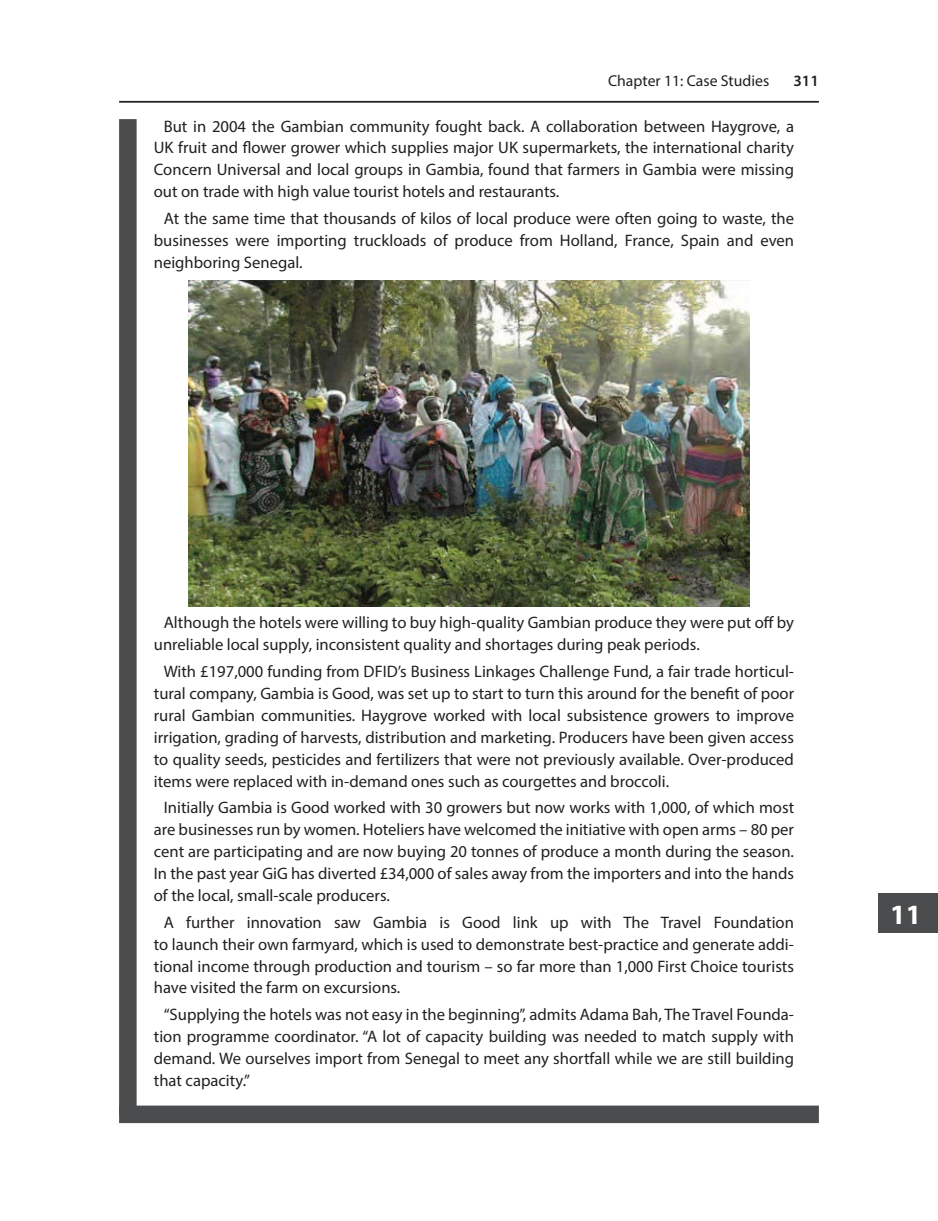
<style>
.page{position:relative;width:938px;height:1221px;background:#fff}
.page>*{position:absolute;margin:0;border:0;box-sizing:border-box;transform-origin:0 0}
.t1{font:700 28px "Myriad Pro";color:#fff}
.BoxText{font:16.62px/21.9px "Myriad Pro";color:#231f20;text-align:justify}
.t2{font:15.75px "Myriad Pro";color:#231f20}
.t3{font:600 15.75px "Myriad Pro";color:#231f20}
</style>
<div class="page">
<hr style="left:119px;top:101px;width:700px;height:2px;background:#231f20">
<div style="left:878px;top:893px;width:60px;height:40px;background:#4b4c4d"></div>
<div style="left:119px;top:1105px;width:700px;height:17px;background:#4b4c4d"></div>
<div style="left:119px;top:119px;width:18px;height:995px;background:#4b4c4d"></div>
<img style="left:188px;top:281px;width:561px;height:325px">
<p class="t2" style="left:608px;top:71px;width:163px">Chapter 11: Case Studies</p>
<p class="BoxText" style="left:154px;top:115px;width:641px;text-indent:10px">But in 2004 the Gambian community fought back. A collaboration between Haygrove, a UK fruit and flower grower which supplies major UK supermarkets, the international charity Concern Universal and local groups in Gambia, found that farmers in Gambia were missing out on trade with high value tourist hotels and restaurants.</p>
<p class="BoxText" style="left:154px;top:207px;width:641px;text-indent:10px">At the same time that thousands of kilos of local produce were often going to waste, the businesses were importing truckloads of produce from Holland, France, Spain and even neighboring Senegal.</p>
<p class="t3" style="left:793px;top:71px;width:27px">311</p>
<p class="BoxText" style="left:154px;top:611px;width:641px;text-indent:10px">Although the hotels were willing to buy high-quality Gambian produce they were put off by unreliable local supply, inconsistent quality and shortages during peak periods.</p>
<p class="BoxText" style="left:154px;top:660px;width:641px;text-indent:10px">With £197,000 funding from DFID’s Business Linkages Challenge Fund, a fair trade horticul&shy;tural company, Gambia is Good, was set up to start to turn this around for the benefit of poor rural Gambian communities. Haygrove worked with local subsistence growers to improve irrigation, grading of harvests, distribution and marketing. Producers have been given access to quality seeds, pesticides and fertilizers that were not previously available. Over-produced items were replaced with in-demand ones such as courgettes and broccoli.</p>
<p class="BoxText" style="left:154px;top:796px;width:642px;text-indent:10px">Initially Gambia is Good worked with 30 growers but now works with 1,000, of which most are businesses run by women. Hoteliers have welcomed the initiative with open arms – 80 per cent are participating and are now buying 20 tonnes of produce a month during the season.<br>In the past year GiG has diverted £34,000 of sales away from the importers and into the hands of the local, small-scale producers.</p>
<p class="BoxText" style="left:154px;top:911px;width:641px;text-indent:10px">A further innovation saw Gambia is Good link up with The Travel Foundation to launch their own farmyard, which is used to demonstrate best-practice and generate addi&shy;tional income through production and tourism – so far more than 1,000 First Choice tourists have visited the farm on excursions.</p>
<p class="BoxText" style="left:154px;top:1003px;width:641px;text-indent:10px">“Supplying the hotels was not easy in the beginning”, admits Adama Bah, The Travel Founda&shy;tion programme coordinator. “A lot of capacity building was needed to match supply with demand. We ourselves import from Senegal to meet any shortfall while we are still building that capacity.”</p>
<h1 class="t1" style="left:890px;top:896px;width:33px">11</h1>
</div>
